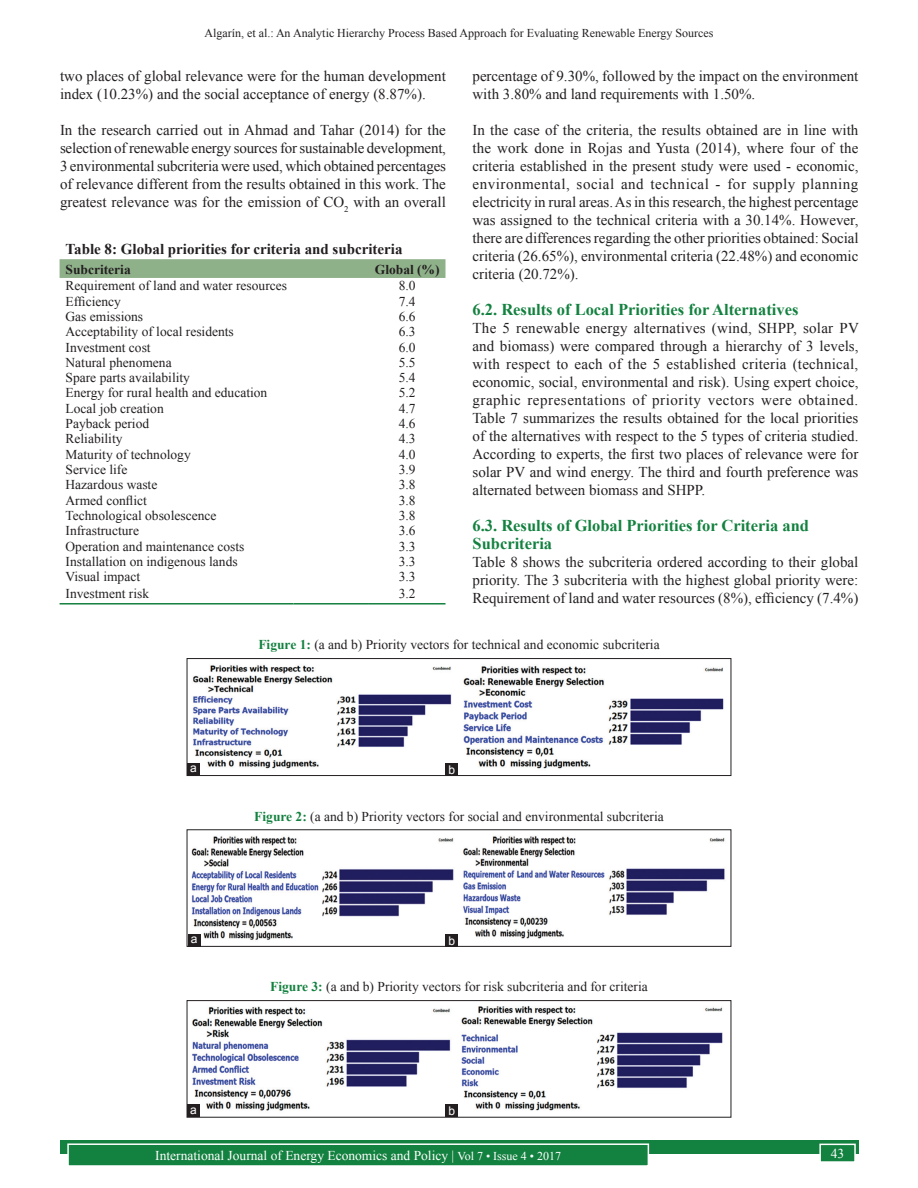
<style>
.page{position:relative;width:918px;height:1188px;background:#fff}
.page>*{position:absolute;margin:0;border:0;box-sizing:border-box;transform-origin:0 0}
.t1{font:700 16.5px/18px "Times New Roman";color:#13813f}
.TX{font:15px/18px "Times New Roman";color:#231f20;text-align:justify}
.TT{font:700 15px "Times New Roman";color:#231f20}
.TB{font:13.5px "Times New Roman";color:#231f20}
.FGC{font:13.5px "Times New Roman";color:#231f20}
.t2{font:13.5px "Times New Roman";color:#fff}
.TCH{font:700 13.5px "Times New Roman";color:#231f20}
.TBL{font:13.5px "Times New Roman";color:#231f20}
.t3{font:12px "Times New Roman";color:#231f20}
.LABEL{font:12px "Arial";color:#fff}
.s1{font-weight:700;color:#13813f}
.s2{font-size:12px}
</style>
<div class="page">
<div style="left:60px;top:1140px;width:798px;height:13px;background:#13813f"></div>
<div style="left:68px;top:1144px;width:580px;height:22px;background:#13813f"></div>
<div style="left:67px;top:1143px;width:582px;height:24px;border:2px solid #fff"></div>
<div style="left:820px;top:1144px;width:35px;height:18px;background:#13813f"></div>
<div style="left:819px;top:1144px;width:37px;height:19px;border:2px solid #fff"></div>
<div style="left:60px;top:259px;width:386px;height:19px;background:#8fb18a"></div>
<hr style="left:60px;top:603px;width:234px;height:2px;background:#13813f">
<hr style="left:294px;top:603px;width:75px;height:2px;background:#13813f">
<hr style="left:369px;top:603px;width:77px;height:2px;background:#13813f">
<img style="left:193px;top:664px;width:531px;height:110px">
<div style="left:187px;top:658px;width:544px;height:118px;border:1px solid #231f20"></div>
<div style="left:446px;top:763px;width:12px;height:13px;background:#231f20"></div>
<div style="left:187px;top:763px;width:13px;height:12px;background:#231f20"></div>
<img style="left:191px;top:835px;width:534px;height:110px">
<div style="left:187px;top:830px;width:544px;height:117px;border:1px solid #231f20"></div>
<div style="left:446px;top:934px;width:12px;height:13px;background:#231f20"></div>
<div style="left:188px;top:934px;width:13px;height:13px;background:#231f20"></div>
<img style="left:192px;top:1005px;width:531px;height:110px">
<div style="left:187px;top:1000px;width:544px;height:117px;border:1px solid #231f20"></div>
<div style="left:446px;top:1104px;width:12px;height:13px;background:#231f20"></div>
<div style="left:187px;top:1104px;width:13px;height:13px;background:#231f20"></div>
<p class="t3" style="left:204px;top:25px;width:511px">Algarín, et al.: An Analytic Hierarchy Process Based Approach for Evaluating Renewable Energy Sources</p>
<p class="TX" style="left:60px;top:66px;width:387px">two places of global relevance were for the human development index (10.23%) and the social acceptance of energy (8.87%).</p>
<p class="TX" style="left:60px;top:120px;width:388px">In the research carried out in Ahmad and Tahar (2014) for the selection of renewable energy sources for sustainable development, 3 environmental subcriteria were used, which obtained percentages of relevance different from the results obtained in this work. The greatest relevance was for the emission of CO<sub>2</sub> with an overall</p>
<p class="TT" style="left:66px;top:238px;width:339px">Table 8: Global priorities for criteria and subcriteria</p>
<p class="TCH" style="left:66px;top:259px;width:67px">Subcriteria</p>
<p class="TCH" style="left:375px;top:259px;width:66px">Global (%)</p>
<p class="TB" style="left:66px;top:276px;width:223px">Requirement of land and water resources</p>
<p class="TB" style="left:399px;top:276px;width:18px">8.0</p>
<p class="TB" style="left:66px;top:292px;width:57px">Efficiency</p>
<p class="TB" style="left:399px;top:292px;width:18px">7.4</p>
<p class="TB" style="left:66px;top:307px;width:79px">Gas emissions</p>
<p class="TB" style="left:399px;top:307px;width:18px">6.6</p>
<p class="TB" style="left:66px;top:322px;width:170px">Acceptability of local residents</p>
<p class="TB" style="left:399px;top:322px;width:18px">6.3</p>
<p class="TB" style="left:66px;top:337px;width:87px">Investment cost</p>
<p class="TB" style="left:399px;top:337px;width:18px">6.0</p>
<p class="TB" style="left:66px;top:353px;width:108px">Natural phenomena</p>
<p class="TB" style="left:399px;top:353px;width:18px">5.5</p>
<p class="TB" style="left:66px;top:368px;width:126px">Spare parts availability</p>
<p class="TB" style="left:399px;top:368px;width:18px">5.4</p>
<p class="TB" style="left:66px;top:383px;width:203px">Energy for rural health and education</p>
<p class="TB" style="left:399px;top:383px;width:18px">5.2</p>
<p class="TB" style="left:66px;top:399px;width:100px">Local job creation</p>
<p class="TB" style="left:399px;top:399px;width:18px">4.7</p>
<p class="TB" style="left:66px;top:414px;width:85px">Payback period</p>
<p class="TB" style="left:399px;top:414px;width:18px">4.6</p>
<p class="TB" style="left:66px;top:429px;width:59px">Reliability</p>
<p class="TB" style="left:399px;top:429px;width:18px">4.3</p>
<p class="TB" style="left:66px;top:445px;width:127px">Maturity of technology</p>
<p class="TB" style="left:399px;top:445px;width:18px">4.0</p>
<p class="TB" style="left:66px;top:460px;width:63px">Service life</p>
<p class="TB" style="left:399px;top:460px;width:18px">3.9</p>
<p class="TB" style="left:66px;top:475px;width:93px">Hazardous waste</p>
<p class="TB" style="left:399px;top:475px;width:18px">3.8</p>
<p class="TB" style="left:66px;top:491px;width:83px">Armed conflict</p>
<p class="TB" style="left:399px;top:491px;width:18px">3.8</p>
<p class="TB" style="left:66px;top:506px;width:152px">Technological obsolescence</p>
<p class="TB" style="left:399px;top:506px;width:18px">3.8</p>
<p class="TB" style="left:66px;top:521px;width:75px">Infrastructure</p>
<p class="TB" style="left:399px;top:521px;width:18px">3.6</p>
<p class="TB" style="left:66px;top:537px;width:180px">Operation and maintenance costs</p>
<p class="TB" style="left:399px;top:537px;width:18px">3.3</p>
<p class="TB" style="left:66px;top:552px;width:174px">Installation on indigenous lands</p>
<p class="TB" style="left:399px;top:552px;width:18px">3.3</p>
<p class="TB" style="left:66px;top:567px;width:76px">Visual impact</p>
<p class="TB" style="left:399px;top:567px;width:18px">3.3</p>
<p class="TBL" style="left:66px;top:584px;width:85px">Investment risk</p>
<p class="TBL" style="left:399px;top:584px;width:18px">3.2</p>
<p class="TX" style="left:472px;top:66px;width:387px">percentage of 9.30%, followed by the impact on the environment with 3.80% and land requirements with 1.50%.</p>
<p class="TX" style="left:472px;top:120px;width:388px">In the case of the criteria, the results obtained are in line with the work done in Rojas and Yusta (2014), where four of the criteria established in the present study were used - economic, environmental, social and technical - for supply planning electricity in rural areas. As in this research, the highest percentage was assigned to the technical criteria with a 30.14%. However, there are differences regarding the other priorities obtained: Social criteria (26.65%), environmental criteria (22.48%) and economic criteria (20.72%).</p>
<h2 class="t1" style="left:472px;top:300px;width:327px">6.2. Results of Local Priorities for Alternatives</h2>
<p class="TX" style="left:472px;top:318px;width:388px">The 5 renewable energy alternatives (wind, SHPP, solar PV and biomass) were compared through a hierarchy of 3 levels, with respect to each of the 5 established criteria (technical, economic, social, environmental and risk). Using expert choice, graphic representations of priority vectors were obtained.<br>Table 7 summarizes the results obtained for the local priorities of the alternatives with respect to the 5 types of criteria studied.<br>According to experts, the first two places of relevance were for solar PV and wind energy. The third and fourth preference was alternated between biomass and SHPP.</p>
<h2 class="t1" style="left:472px;top:516px;width:338px">6.3. Results of Global Priorities for Criteria and<br>Subcriteria</h2>
<p class="TX" style="left:472px;top:552px;width:387px">Table 8 shows the subcriteria ordered according to their global priority. The 3 subcriteria with the highest global priority were:<br>Requirement of land and water resources (8%), efficiency (7.4%)</p>
<p class="FGC" style="left:258px;top:635px;width:403px"><span class="s1">Figure 1:</span> (a and b) Priority vectors for technical and economic subcriteria</p>
<p class="LABEL" style="left:190px;top:760px;width:8px">a</p>
<p class="LABEL" style="left:449px;top:761px;width:8px">b</p>
<p class="FGC" style="left:254px;top:807px;width:411px"><span class="s1">Figure 2:</span> (a and b) Priority vectors for social and environmental subcriteria</p>
<p class="LABEL" style="left:191px;top:931px;width:8px">a</p>
<p class="LABEL" style="left:449px;top:932px;width:8px">b</p>
<p class="FGC" style="left:270px;top:977px;width:379px"><span class="s1">Figure 3:</span> (a and b) Priority vectors for risk subcriteria and for criteria</p>
<p class="LABEL" style="left:190px;top:1101px;width:8px">a</p>
<p class="LABEL" style="left:449px;top:1103px;width:8px">b</p>
<p class="t2" style="left:155px;top:1146px;width:407px">International Journal of Energy Economics and Policy | <span class="s2">Vol 7 • Issue 4 • 2017</span></p>
<p class="t2" style="left:831px;top:1144px;width:15px">43</p>
</div>
